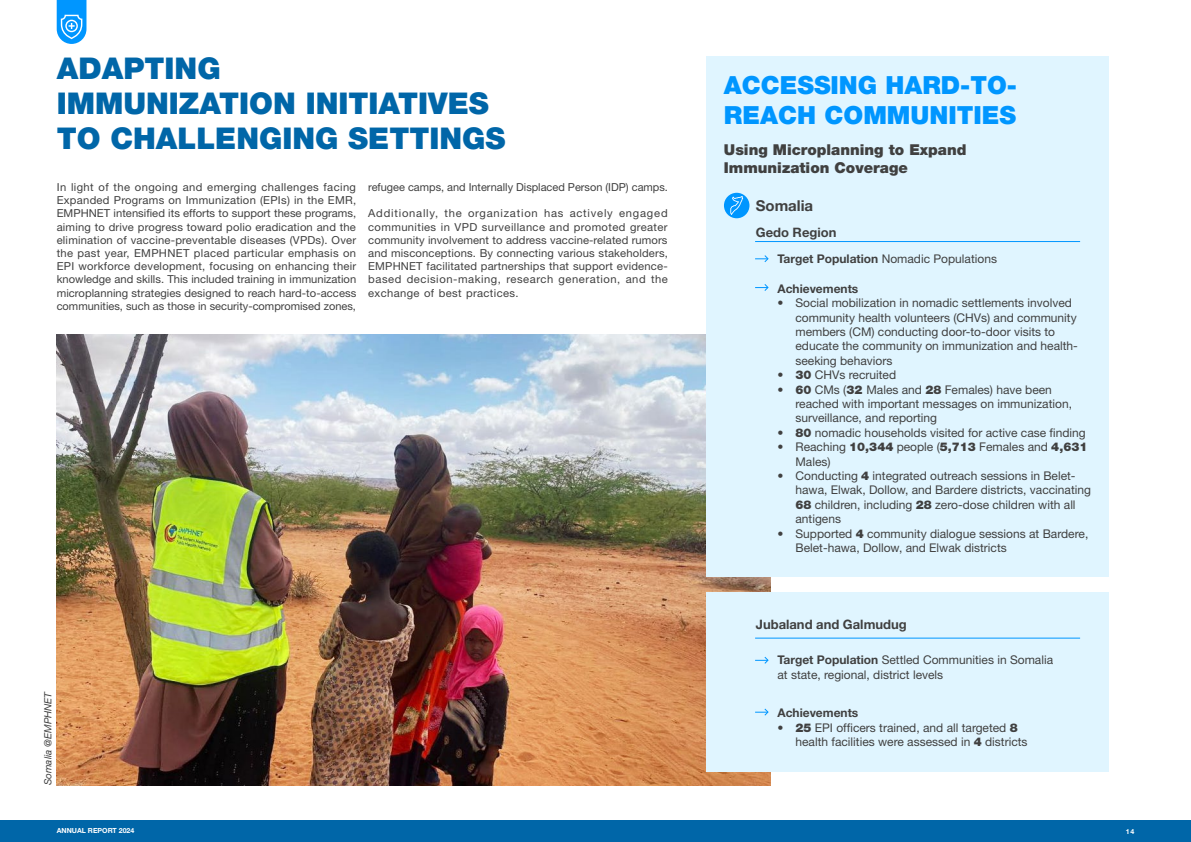
<style>
.page{position:relative;width:1191px;height:842px;background:#fff}
.page>*{position:absolute;margin:0;border:0;box-sizing:border-box;transform-origin:0 0}
.t1{font:900 30px/35px "Helvetica Neue LT Pro";color:#0066a8}
.t2{font:900 25px/30px "Helvetica Neue LT Pro";color:#0096ff}
.t3{font:900 15px/18px "Helvetica Neue LT Pro";color:#404040}
.t4{font:700 15px "Helvetica Neue LT Pro";color:#404040}
.t5{font:700 13px "Helvetica Neue LT Pro";color:#404040}
.t6{font:12px/14.4px "Helvetica Neue LT Pro";color:#404040}
.t7{font:700 12px "Helvetica Neue LT Pro";color:#404040}
.t8{font:11px/13.2px "Helvetica Neue LT Pro";color:#404040;text-align:justify}
.t9{font:italic 10px "Helvetica Neue LT Pro";letter-spacing:-.005em;color:#404040}
.t10{font:700 7px "Helvetica Neue LT Pro";color:#fff}
.s1{font-weight:700}
.s2{font-weight:900}
</style>
<div class="page">
<div style="left:0;top:820px;width:1191px;height:22px;background:#0066a8"></div>
<img style="left:57px;top:334px;width:713px;height:451px">
<div style="left:706px;top:592px;width:402px;height:180px;background:#e0f5ff"></div>
<div style="left:706px;top:57px;width:402px;height:520px;background:#e0f5ff"></div>
<svg style="left:57px;top:0;width:29px;height:44px"></svg>
<div style="left:724px;top:193px;width:25px;height:25px;background:#0096ff;border-radius:50%"></div>
<svg style="left:730px;top:196px;width:13px;height:19px"></svg>
<hr style="left:755px;top:241px;width:325px;height:1px;background:#0096ff">
<hr style="left:755px;top:638px;width:325px;height:1px;background:#0096ff">
<svg style="left:755px;top:255px;width:14px;height:7px"></svg>
<svg style="left:755px;top:656px;width:14px;height:8px"></svg>
<svg style="left:755px;top:284px;width:14px;height:7px"></svg>
<svg style="left:755px;top:708px;width:14px;height:8px"></svg>
<h1 class="t1" style="left:57px;top:50px;width:450px">ADAPTING<br>IMMUNIZATION INITIATIVES<br>TO CHALLENGING SETTINGS</h1>
<p class="t8" style="left:57px;top:180px;width:301px">In light of the ongoing and emerging challenges facing Expanded Programs on Immunization (EPIs) in the EMR, EMPHNET intensified its efforts to support these programs, aiming to drive progress toward polio eradication and the elimination of vaccine-preventable diseases (VPDs). Over the past year, EMPHNET placed particular emphasis on EPI workforce development, focusing on enhancing their knowledge and skills. This included training in immunization microplanning strategies designed to reach hard-to-access communities, such as those in security-compromised zones,</p>
<p class="t8" style="left:368px;top:180px;width:301px">refugee camps, and Internally Displaced Person (IDP) camps.</p>
<p class="t8" style="left:368px;top:207px;width:301px">Additionally, the organization has actively engaged communities in VPD surveillance and promoted greater community involvement to address vaccine-related rumors and misconceptions. By connecting various stakeholders, EMPHNET facilitated partnerships that support evidence&shy;based decision-making, research generation, and the exchange of best practices.</p>
<p class="t9" style="left:42px;top:785px;width:96px;rotate:-90deg">Somalia @EMPHNET</p>
<h2 class="t2" style="left:724px;top:70px;width:295px">ACCESSING HARD-TO-<br>REACH COMMUNITIES</h2>
<h3 class="t3" style="left:724px;top:140px;width:244px">Using Microplanning to Expand<br>Immunization Coverage</h3>
<h3 class="t4" style="left:756px;top:196px;width:59px">Somalia</h3>
<p class="t5" style="left:756px;top:224px;width:82px">Gedo Region</p>
<p class="t6" style="left:777px;top:251px;width:221px"><span class="s1">Target Population</span> Nomadic Populations</p>
<p class="t7" style="left:777px;top:281px;width:82px">Achievements</p>
<p class="t6" style="left:795px;top:295px;width:284px;text-indent:-18px">• Social mobilization in nomadic settlements involved community health volunteers (CHVs) and community members (CM) conducting door-to-door visits to educate the community on immunization and health&shy;seeking behaviors</p>
<p class="t6" style="left:777px;top:367px;width:120px"><span class="s2">• 30</span> CHVs recruited</p>
<p class="t6" style="left:795px;top:382px;width:278px;text-indent:-18px"><span class="s2">• 60</span> CMs (<span class="s2">32</span> Males and <span class="s2">28</span> Females) have been reached with important messages on immunization, surveillance, and reporting</p>
<p class="t6" style="left:777px;top:425px;width:310px"><span class="s2">• 80</span> nomadic households visited for active case finding</p>
<p class="t6" style="left:795px;top:439px;width:293px;text-indent:-18px">• Reaching <span class="s2">10,344</span> people (<span class="s2">5,713</span> Females and <span class="s2">4,631<br></span>Males)</p>
<p class="t6" style="left:795px;top:468px;width:297px;text-indent:-18px">• Conducting <span class="s2">4</span> integrated outreach sessions in Belet&shy;hawa, Elwak, Dollow, and Bardere districts, vaccinating <span class="s2">68</span> children, including <span class="s2">28</span> zero-dose children with all antigens</p>
<p class="t6" style="left:795px;top:526px;width:294px;text-indent:-18px">• Supported <span class="s2">4</span> community dialogue sessions at Bardere,<br>Belet-hawa, Dollow, and Elwak districts</p>
<p class="t5" style="left:756px;top:616px;width:152px">Jubaland and Galmudug</p>
<p class="t6" style="left:777px;top:652px;width:277px"><span class="s1">Target Population</span> Settled Communities in Somalia at state, regional, district levels</p>
<p class="t7" style="left:777px;top:706px;width:82px">Achievements</p>
<p class="t6" style="left:795px;top:720px;width:234px;text-indent:-18px"><span class="s2">• 25</span> EPI officers trained, and all targeted <span class="s2">8 </span>health facilities were assessed in <span class="s2">4</span> districts</p>
<p class="t10" style="left:57px;top:826px;width:79px">ANNUAL REPORT 2024</p>
<p class="t10" style="left:1125px;top:827px;width:10px">14</p>
</div>
